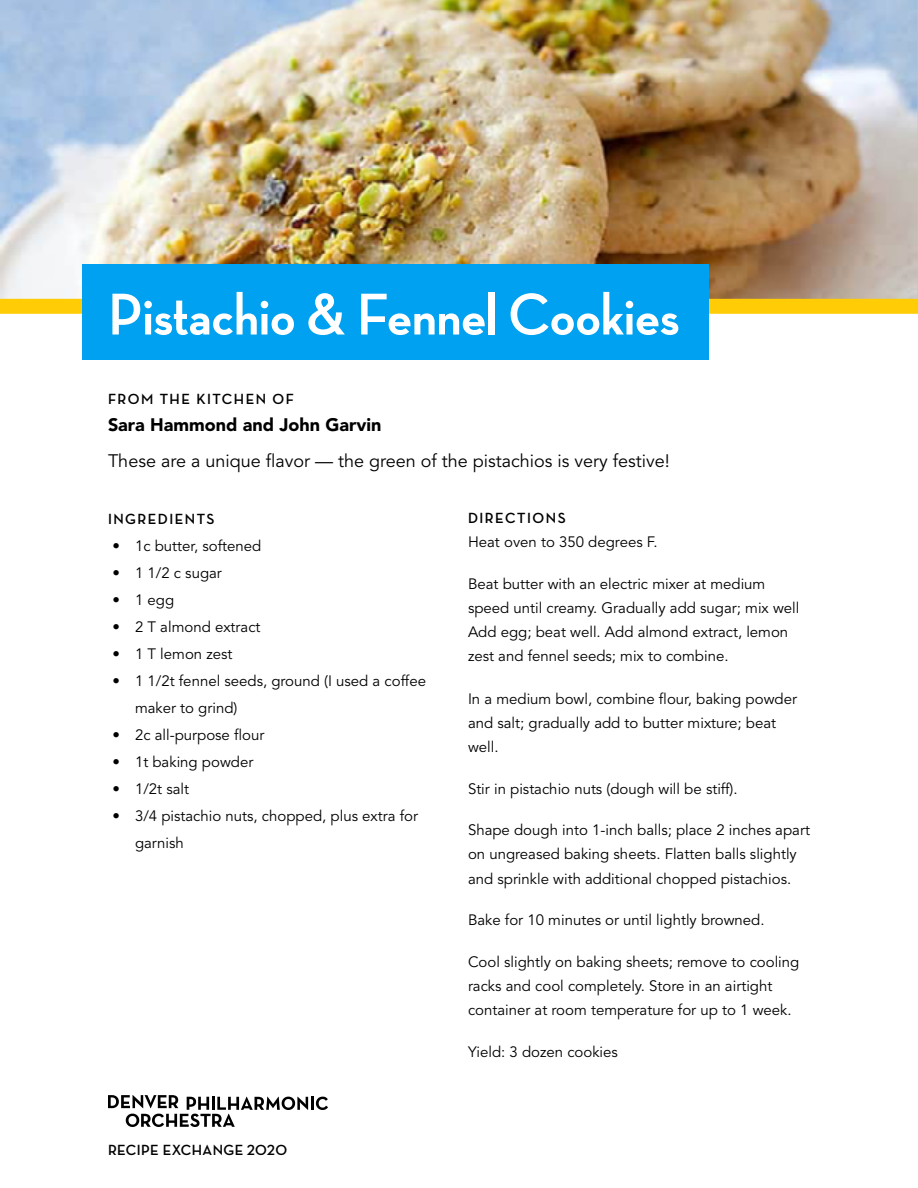
<style>
.page{position:relative;width:918px;height:1188px;background:#fff}
.page>*{position:absolute;margin:0;border:0;box-sizing:border-box;transform-origin:0 0}
.t1{font:700 60px "Neutraface Display";color:#fff}
.t2{font:18px "Avenir LT Std";color:#000}
.t3{font:900 18px "Avenir LT Std";color:#000}
.t4{font:15px/24px "Avenir LT Std";color:#000}
.t5{font:700 15px "Neutraface Display";letter-spacing:.1em;color:#000}
.t6{font:700 15px "Neutraface Display";letter-spacing:.025em;color:#000}
</style>
<div class="page">
<img style="left:0;top:0;width:918px;height:314px">
<div style="left:82px;top:265px;width:627px;height:95px;background:#00a1f0"></div>
<svg style="left:108px;top:1095px;width:220px;height:32px"></svg>
<h1 class="t1" style="left:108px;top:281px;width:573px">Pistachio &amp; Fennel Cookies</h1>
<p class="t5" style="left:108px;top:390px;width:187px">FROM THE KITCHEN OF</p>
<p class="t3" style="left:108px;top:414px;width:275px">Sara Hammond and John Garvin</p>
<p class="t2" style="left:108px;top:450px;width:563px">These are a unique flavor — the green of the pistachios is very festive!</p>
<p class="t5" style="left:108px;top:510px;width:108px">INGREDIENTS</p>
<p class="t4" style="left:112px;top:534px;width:150px">• 1c butter, softened</p>
<p class="t4" style="left:112px;top:561px;width:111px">• 1 1/2 c sugar</p>
<p class="t4" style="left:112px;top:588px;width:63px">• 1 egg</p>
<p class="t4" style="left:112px;top:615px;width:150px">• 2 T almond extract</p>
<p class="t4" style="left:112px;top:642px;width:122px">• 1 T lemon zest</p>
<p class="t4" style="left:135px;top:667px;width:293px;line-height:27px;text-indent:-22px">• 1 1/2t fennel seeds, ground (I used a coffee maker to grind)</p>
<p class="t4" style="left:112px;top:723px;width:153px">• 2c all-purpose flour</p>
<p class="t4" style="left:112px;top:750px;width:142px">• 1t baking powder</p>
<p class="t4" style="left:112px;top:777px;width:78px">• 1/2t salt</p>
<p class="t4" style="left:135px;top:802px;width:285px;line-height:27px;text-indent:-22px">• 3/4 pistachio nuts, chopped, plus extra for garnish</p>
<p class="t6" style="left:108px;top:1141px;width:181px">RECIPE EXCHANGE 2020</p>
<p class="t5" style="left:468px;top:510px;width:99px">DIRECTIONS</p>
<p class="t4" style="left:468px;top:531px;width:191px">Heat oven to 350 degrees F.</p>
<p class="t4" style="left:468px;top:573px;width:333px">Beat butter with an electric mixer at medium speed until creamy. Gradually add sugar; mix well Add egg; beat well. Add almond extract, lemon zest and fennel seeds; mix to combine.</p>
<p class="t4" style="left:468px;top:687px;width:331px">In a medium bowl, combine flour, baking powder and salt; gradually add to butter mixture; beat well.</p>
<p class="t4" style="left:468px;top:777px;width:271px">Stir in pistachio nuts (dough will be stiff).</p>
<p class="t4" style="left:468px;top:819px;width:343px">Shape dough into 1-inch balls; place 2 inches apart on ungreased baking sheets. Flatten balls slightly and sprinkle with additional chopped pistachios.</p>
<p class="t4" style="left:468px;top:909px;width:298px">Bake for 10 minutes or until lightly browned.</p>
<p class="t4" style="left:468px;top:951px;width:333px">Cool slightly on baking sheets; remove to cooling racks and cool completely. Store in an airtight container at room temperature for up to 1 week.</p>
<p class="t4" style="left:468px;top:1041px;width:151px">Yield: 3 dozen cookies</p>
</div>
